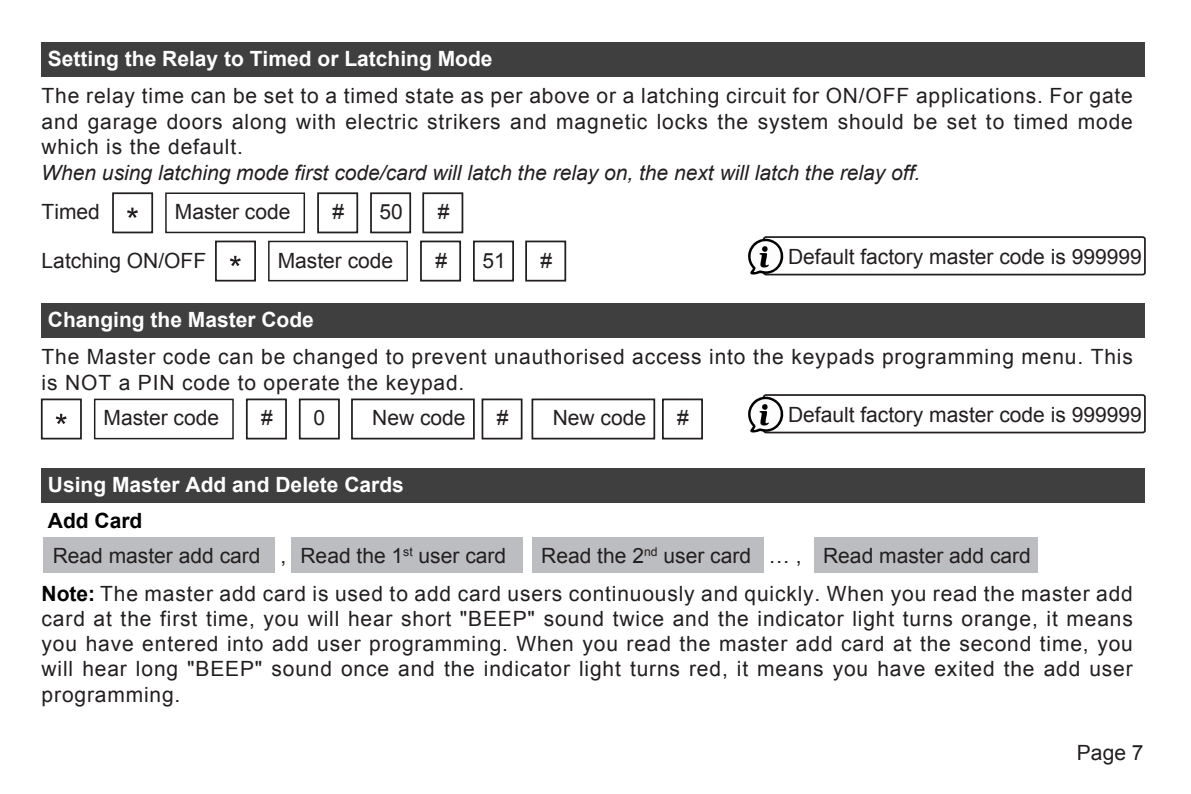
<style>
.page{position:relative;width:1191px;height:794px;background:#fff}
.page>*{position:absolute;margin:0;border:0;box-sizing:border-box;transform-origin:0 0}
.t1{font:21px/25.2px "Arial";letter-spacing:.04em;color:#231f20;text-align:justify}
.t2{font:21px "Arial";color:#231f20}
.t3{font:700 21px "Arial";color:#fff}
.t4{font:italic 21px "Arial";color:#231f20}
.t5{font:700 21px "Arial";color:#030303}
.t6{font:12.25px "Arial";color:#231f20}
.s1{font-weight:700;color:#030303}
</style>
<div class="page">
<div style="left:44px;top:536px;width:231px;height:36px;background:#bcbdc0"></div>
<div style="left:42px;top:42px;width:1102px;height:34px;background:#3f3f40"></div>
<div style="left:42px;top:303px;width:1102px;height:34px;background:#3f3f40"></div>
<div style="left:42px;top:468px;width:1102px;height:34px;background:#3f3f40"></div>
<svg style="left:127px;top:208px;width:11px;height:10px"></svg>
<div style="left:112px;top:192px;width:41px;height:41px;border:2px solid #231f20"></div>
<div style="left:317px;top:192px;width:41px;height:41px;border:2px solid #231f20"></div>
<div style="left:370px;top:192px;width:41px;height:41px;border:2px solid #231f20"></div>
<div style="left:165px;top:192px;width:140px;height:41px;border:2px solid #231f20"></div>
<div style="left:291px;top:536px;width:232px;height:36px;background:#bcbdc0"></div>
<div style="left:814px;top:536px;width:223px;height:36px;background:#bcbdc0"></div>
<div style="left:532px;top:536px;width:231px;height:36px;background:#bcbdc0"></div>
<div style="left:422px;top:192px;width:41px;height:41px;border:2px solid #231f20"></div>
<svg style="left:230px;top:256px;width:11px;height:10px"></svg>
<div style="left:215px;top:240px;width:41px;height:41px;border:2px solid #231f20"></div>
<div style="left:420px;top:240px;width:41px;height:41px;border:2px solid #231f20"></div>
<div style="left:473px;top:240px;width:41px;height:41px;border:2px solid #231f20"></div>
<div style="left:268px;top:241px;width:140px;height:40px;border:2px solid #231f20"></div>
<div style="left:525px;top:240px;width:41px;height:41px;border:2px solid #231f20"></div>
<svg style="left:56px;top:414px;width:11px;height:10px"></svg>
<div style="left:41px;top:398px;width:41px;height:41px;border:2px solid #231f20"></div>
<div style="left:246px;top:398px;width:41px;height:41px;border:2px solid #231f20"></div>
<div style="left:481px;top:398px;width:41px;height:41px;border:2px solid #231f20"></div>
<div style="left:299px;top:398px;width:41px;height:41px;border:2px solid #231f20"></div>
<div style="left:94px;top:399px;width:140px;height:40px;border:2px solid #231f20"></div>
<div style="left:351px;top:398px;width:124px;height:41px;border:2px solid #231f20"></div>
<div style="left:662px;top:398px;width:41px;height:41px;border:2px solid #231f20"></div>
<div style="left:531px;top:398px;width:124px;height:41px;border:2px solid #231f20"></div>
<div style="left:763px;top:236px;width:382px;height:39px;border:2px solid #231f20;border-radius:2px"></div>
<svg style="left:748px;top:236px;width:40px;height:39px"></svg>
<div style="left:763px;top:394px;width:382px;height:39px;border:2px solid #231f20;border-radius:2px"></div>
<svg style="left:748px;top:394px;width:40px;height:39px"></svg>
<p class="t3" style="left:48px;top:45px;width:446px">Setting the Relay to Timed or Latching Mode</p>
<p class="t1" style="left:42px;top:84px;width:1092px">The relay time can be set to a timed state as per above or a latching circuit for ON/OFF applications. For gate and garage doors along with electric strikers and magnetic locks the system should be set to timed mode which is the default.</p>
<p class="t4" style="left:41px;top:159px;width:880px">When using latching mode first code/card will latch the relay on, the next will latch the relay off.</p>
<p class="t1" style="left:42px;top:199px;width:60px">Timed</p>
<p class="t2" style="left:175px;top:198px;width:117px">Master code</p>
<p class="t1" style="left:332px;top:199px;width:13px">#</p>
<p class="t1" style="left:379px;top:199px;width:25px">50</p>
<p class="t1" style="left:438px;top:199px;width:13px">#</p>
<p class="t2" style="left:42px;top:246px;width:166px">Latching ON/OFF</p>
<p class="t2" style="left:278px;top:246px;width:117px">Master code</p>
<p class="t1" style="left:435px;top:248px;width:13px">#</p>
<p class="t1" style="left:482px;top:248px;width:25px">51</p>
<p class="t1" style="left:540px;top:248px;width:13px">#</p>
<p class="t3" style="left:48px;top:306px;width:268px">Changing the Master Code</p>
<p class="t2" style="left:788px;top:243px;width:355px">Default factory master code is 999999</p>
<p class="t1" style="left:42px;top:344px;width:1092px">The Master code can be changed to prevent unauthorised access into the keypads programming menu. This is NOT a PIN code to operate the keypad.</p>
<p class="t2" style="left:104px;top:404px;width:117px">Master code</p>
<p class="t1" style="left:261px;top:406px;width:13px">#</p>
<p class="t1" style="left:313px;top:406px;width:13px">0</p>
<p class="t1" style="left:372px;top:406px;width:95px">New code</p>
<p class="t1" style="left:497px;top:406px;width:13px">#</p>
<p class="t1" style="left:552px;top:406px;width:95px">New code</p>
<p class="t1" style="left:677px;top:406px;width:13px">#</p>
<p class="t3" style="left:48px;top:471px;width:357px">Using Master Add and Delete Cards</p>
<p class="t5" style="left:48px;top:506px;width:96px">Add Card</p>
<p class="t2" style="left:788px;top:401px;width:355px">Default factory master code is 999999</p>
<p class="t6" style="left:644px;top:543px;width:15px">nd</p>
<p class="t2" style="left:53px;top:541px;width:209px">Read master add card</p>
<p class="t2" style="left:300px;top:541px;width:207px">Read the 1<sup>st</sup> user card</p>
<p class="t1" style="left:541px;top:543px;width:104px">Read the 2</p>
<p class="t2" style="left:823px;top:541px;width:209px">Read master add card</p>
<p class="t2" style="left:663px;top:541px;width:140px">user card … ,</p>
<p class="t1" style="left:281px;top:543px;width:7px">,</p>
<p class="t1" style="left:42px;top:581px;width:1092px"><span class="s1">Note:</span> The master add card is used to add card users continuously and quickly. When you read the master add card at the first time, you will hear short "BEEP" sound twice and the indicator light turns orange, it means you have entered into add user programming. When you read the master add card at the second time, you will hear long "BEEP" sound once and the indicator light turns red, it means you have exited the add user programming.</p>
<p class="t1" style="left:1077px;top:740px;width:68px">Page 7</p>
</div>
